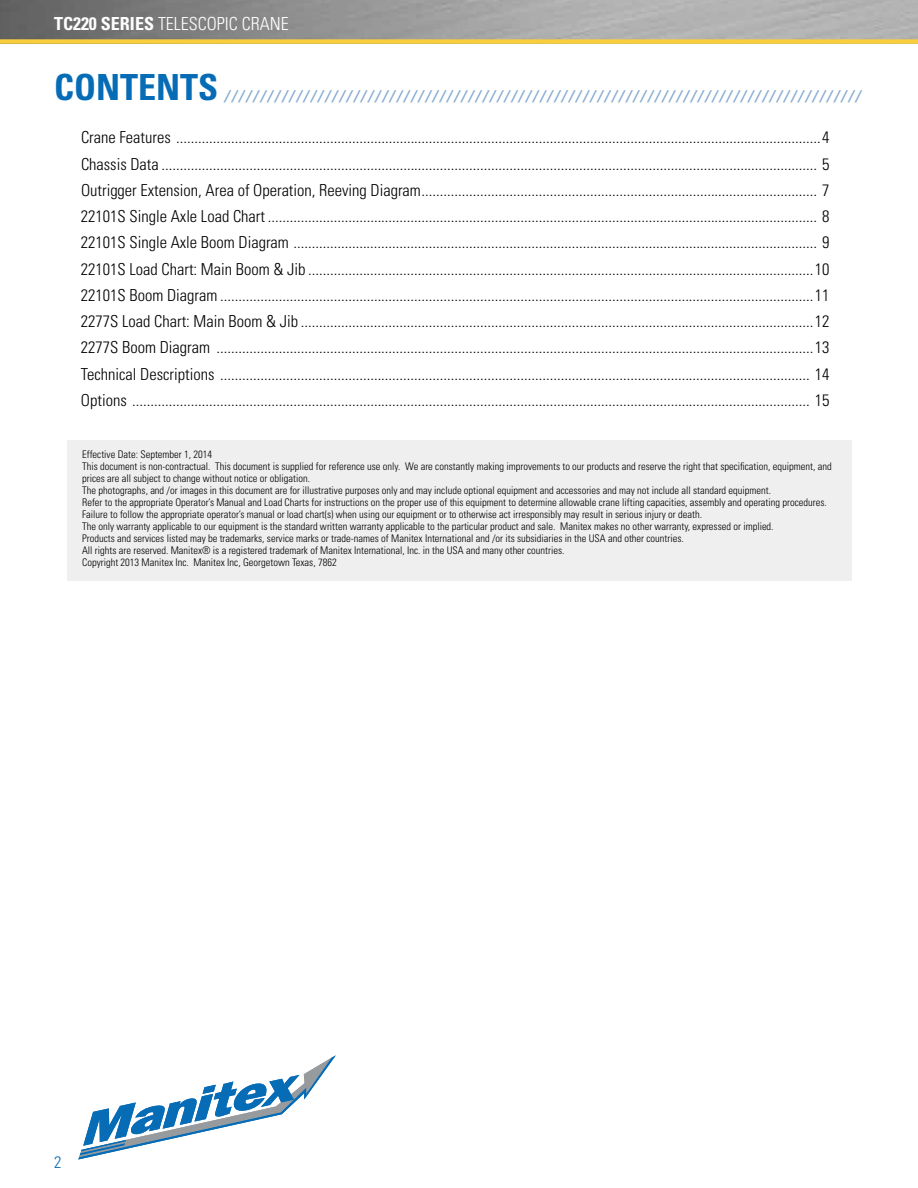
<style>
.page{position:relative;width:918px;height:1188px;background:#fff}
.page>*{position:absolute;margin:0;border:0;box-sizing:border-box;transform-origin:0 0}
.t1{font:700 condensed 36px "Univers LT Std";color:#066cb6}
.t2{font:300 condensed 18px "Univers LT Std";color:#fff}
.t3{font:300 condensed 16.5px/26.2px "Univers LT Std";color:#000;text-align:justify}
.t4{font:300 condensed 16.5px "Univers LT Std";color:#066cb6}
.t5{font:italic 700 condensed 15px "Univers LT Std";color:#86aad1}
.t6{font:300 condensed 10.5px/12px "Univers LT Std";color:#000}
.s1{font-weight:700}
</style>
<div class="page">
<img style="left:0;top:0;width:918px;height:39px">
<svg style="left:78px;top:1055px;width:258px;height:104px"></svg>
<div style="left:0;top:39px;width:918px;height:5px;background:#f8ce3d"></div>
<div style="left:68px;top:440px;width:784px;height:140px;background:#f0efef"></div>
<p class="t2" style="left:54px;top:13px;width:236px"><span class="s1">TC220 SERIES</span> TELESCOPIC CRANE</p>
<h1 class="t1" style="left:54px;top:65px;width:166px">CONTENTS</h1>
<p class="t3" style="left:81px;top:124px;width:750px">Crane Features ................................................................................................................................................................................4<br>Chassis Data ................................................................................................................................................................................... 5<br>Outrigger Extension, Area of Operation, Reeving Diagram............................................................................................................ 7<br>22101S Single Axle Load Chart ...................................................................................................................................................... 8<br>22101S Single Axle Boom Diagram ............................................................................................................................................... 9<br>22101S Load Chart: Main Boom &amp; Jib ..........................................................................................................................................10<br>22101S Boom Diagram ..................................................................................................................................................................11<br>2277S Load Chart: Main Boom &amp; Jib ............................................................................................................................................12<br>2277S Boom Diagram ...................................................................................................................................................................13<br>Technical Descriptions ................................................................................................................................................................. 14<br>Options ......................................................................................................................................................................................... 15</p>
<p class="t5" style="left:225px;top:86px;width:637px">/////////////////////////////////////////////////////////////////////////////////////////</p>
<p class="t6" style="left:82px;top:448px;width:751px">Effective Date: September 1, 2014<br>This document is non-contractual. This document is supplied for reference use only. We are constantly making improvements to our products and reserve the right that specification, equipment, and prices are all subject to change without notice or obligation.<br>The photographs, and /or images in this document are for illustrative purposes only and may include optional equipment and accessories and may not include all standard equipment.<br>Refer to the appropriate Operator’s Manual and Load Charts for instructions on the proper use of this equipment to determine allowable crane lifting capacities, assembly and operating procedures.<br>Failure to follow the appropriate operator’s manual or load chart(s) when using our equipment or to otherwise act irresponsibly may result in serious injury or death.<br>The only warranty applicable to our equipment is the standard written warranty applicable to the particular product and sale. Manitex makes no other warranty, expressed or implied.<br>Products and services listed may be trademarks, service marks or trade-names of Manitex International and /or its subsidiaries in the USA and other countries.<br>All rights are reserved. Manitex® is a registered trademark of Manitex International, Inc. in the USA and many other countries.<br>Copyright 2013 Manitex Inc. Manitex Inc, Georgetown Texas, 7862</p>
<p class="t4" style="left:54px;top:1152px;width:9px">2</p>
</div>
